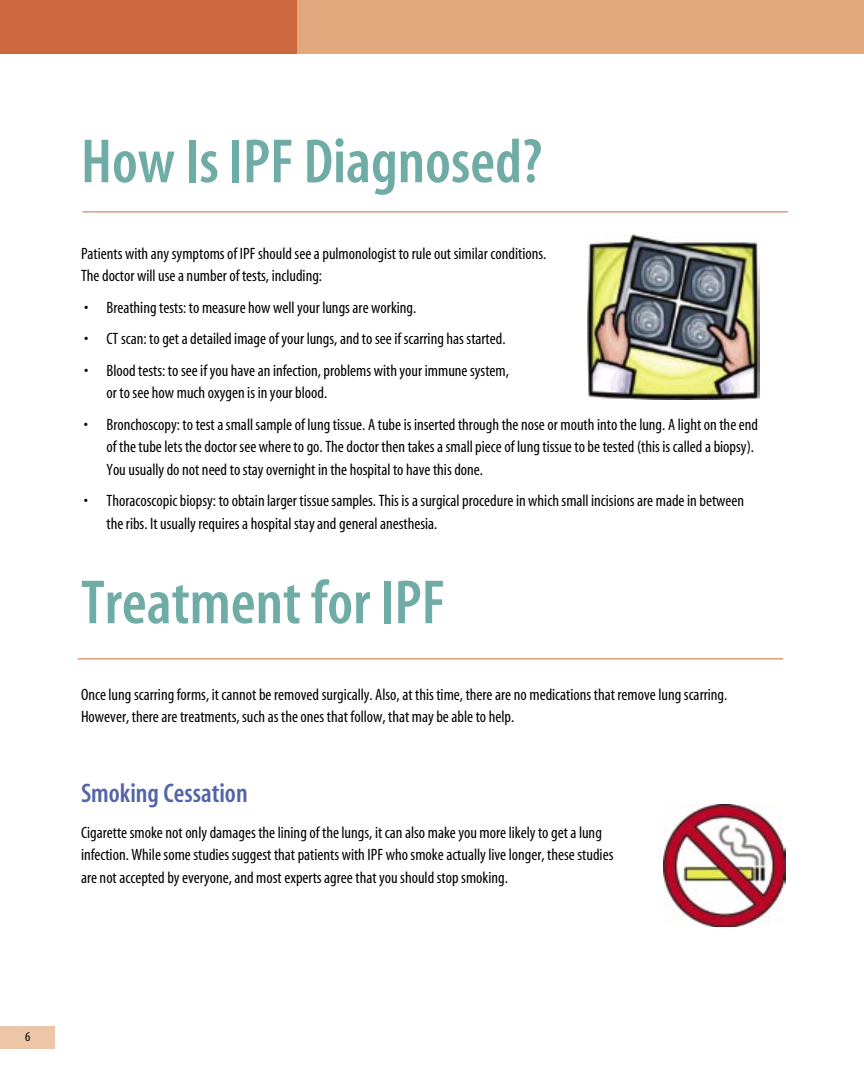
<style>
.page{position:relative;width:864px;height:1080px;background:#fff}
.page>*{position:absolute;margin:0;border:0;box-sizing:border-box;transform-origin:0 0}
.t1{font:63px "Myriad MM 565 300";color:#6faca5}
.t2{font:27px "Myriad MM 565 300";color:#5365a8}
.t3{font:16.5px/22.5px "Myriad MM 400 300";color:#000}
.t4{font:13.5px "Myriad MM 400 300";color:#000}
</style>
<div class="page">
<div style="left:0;top:0;width:54px;height:54px;background:#ce693f"></div>
<div style="left:297px;top:0;width:567px;height:54px;background:#e2a87e"></div>
<div style="left:54px;top:0;width:243px;height:54px;background:#ce693f"></div>
<div style="left:0;top:1027px;width:55px;height:22px;background:#ecc6a6"></div>
<img style="left:588px;top:232px;width:172px;height:168px">
<img style="left:663px;top:804px;width:122px;height:122px">
<hr style="left:82px;top:212px;width:706px;height:1px;background:#ce693f">
<hr style="left:78px;top:658px;width:705px;height:1px;background:#ce693f">
<h1 class="t1" style="left:81px;top:131px;width:463px">How Is IPF Diagnosed?</h1>
<p class="t3" style="left:81px;top:243px;width:467px">Patients with any symptoms of IPF should see a pulmonologist to rule out similar conditions.<br>The doctor will use a number of tests, including:</p>
<p class="t3" style="left:84px;top:297px;width:334px">• Breathing tests: to measure how well your lungs are working.</p>
<p class="t3" style="left:84px;top:328px;width:423px">• CT scan: to get a detailed image of your lungs, and to see if scarring has started.</p>
<p class="t3" style="left:106px;top:360px;width:404px;text-indent:-22px">• Blood tests: to see if you have an infection, problems with your immune system, or to see how much oxygen is in your blood.</p>
<p class="t3" style="left:106px;top:414px;width:653px;text-indent:-23px">• Bronchoscopy: to test a small sample of lung tissue. A tube is inserted through the nose or mouth into the lung. A light on the end of the tube lets the doctor see where to go. The doctor then takes a small piece of lung tissue to be tested (this is called a biopsy).<br>You usually do not need to stay overnight in the hospital to have this done.</p>
<p class="t3" style="left:106px;top:490px;width:639px;text-indent:-23px">• Thoracoscopic biopsy: to obtain larger tissue samples. This is a surgical procedure in which small incisions are made in between the ribs. It usually requires a hospital stay and general anesthesia.</p>
<h1 class="t1" style="left:81px;top:572px;width:366px">Treatment for IPF</h1>
<p class="t3" style="left:81px;top:684px;width:648px">Once lung scarring forms, it cannot be removed surgically. Also, at this time, there are no medications that remove lung scarring.<br>However, there are treatments, such as the ones that follow, that may be able to help.</p>
<h2 class="t2" style="left:81px;top:780px;width:168px">Smoking Cessation</h2>
<p class="t3" style="left:81px;top:822px;width:534px">Cigarette smoke not only damages the lining of the lungs, it can also make you more likely to get a lung infection. While some studies suggest that patients with IPF who smoke actually live longer, these studies are not accepted by everyone, and most experts agree that you should stop smoking.</p>
<p class="t4" style="left:25px;top:1030px;width:7px">6</p>
</div>
